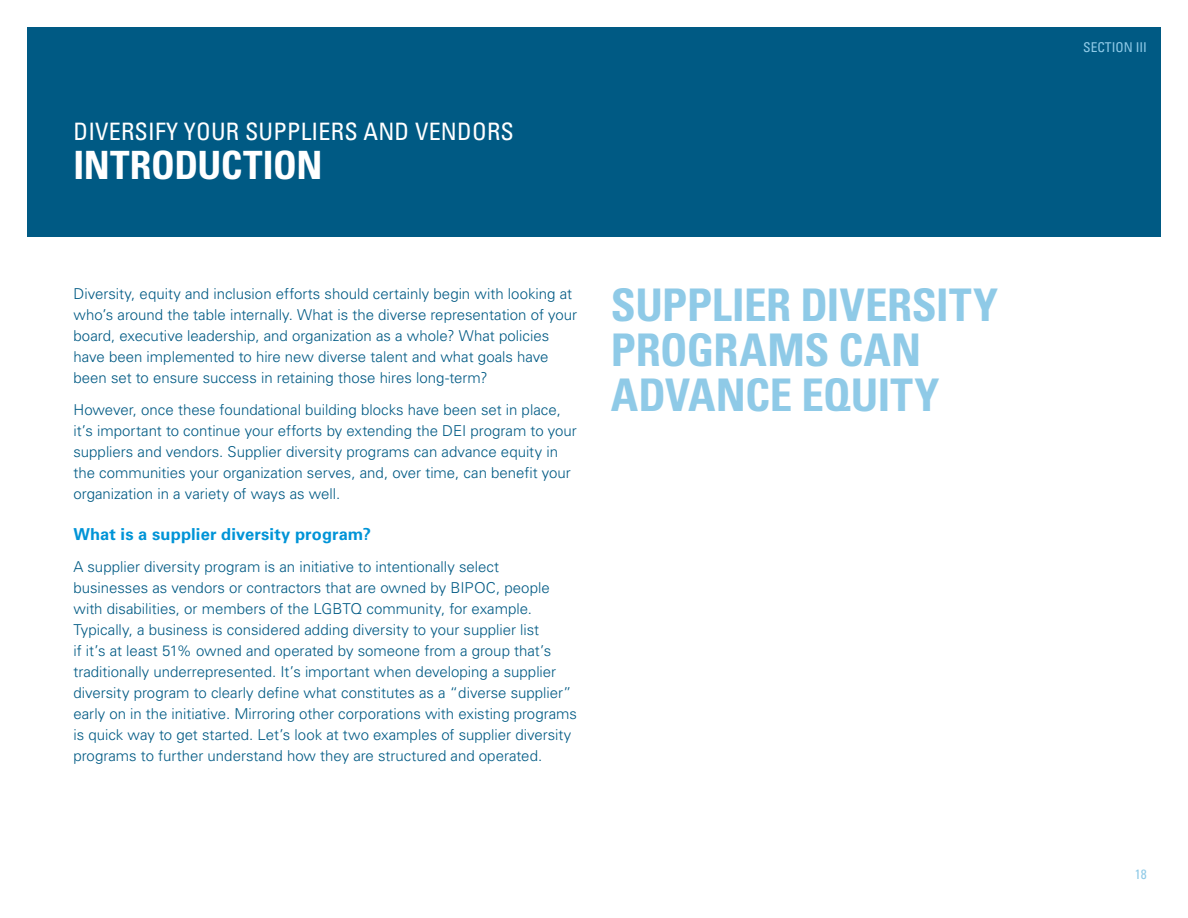
<style>
.page{position:relative;width:1188px;height:918px;background:#fff}
.page>*{position:absolute;margin:0;border:0;box-sizing:border-box;transform-origin:0 0}
.t1{font:700 condensed 45px "Univers";letter-spacing:-.005em;color:#8fcae7}
.t2{font:700 condensed 39px "Univers";letter-spacing:-.015em;color:#fff}
.t3{font:condensed 24px "Univers";letter-spacing:.01em;color:#fff}
.t4{font:700 16.5px "Univers LT Std";letter-spacing:.01em;color:#0094d7}
.t5{font:300 15px/21px "Univers";color:#005a84}
.t6{font:condensed 13.5px "Univers";color:#8fcae7}
</style>
<div class="page">
<div style="left:27px;top:27px;width:1134px;height:210px;background:#005a84"></div>
<p class="t3" style="left:73px;top:117px;width:442px">DIVERSIFY YOUR SUPPLIERS AND VENDORS</p>
<p class="t2" style="left:73px;top:142px;width:251px">INTRODUCTION</p>
<p class="t5" style="left:73px;top:283px;width:505px">Diversity, equity and inclusion efforts should certainly begin with looking at who’s around the table internally. What is the diverse representation of your board, executive leadership, and organization as a whole? What policies have been implemented to hire new diverse talent and what goals have been set to ensure success in retaining those hires long-term?</p>
<p class="t5" style="left:73px;top:399px;width:505px">However, once these foundational building blocks have been set in place, it’s important to continue your efforts by extending the DEI program to your suppliers and vendors. Supplier diversity programs can advance equity in the communities your organization serves, and, over time, can benefit your organization in a variety of ways as well.</p>
<p class="t4" style="left:73px;top:524px;width:299px">What is a supplier diversity program?</p>
<p class="t5" style="left:73px;top:556px;width:505px">A supplier diversity program is an initiative to intentionally select businesses as vendors or contractors that are owned by BIPOC, people with disabilities, or members of the LGBTQ community, for example.<br>Typically, a business is considered adding diversity to your supplier list<br>if it’s at least 51% owned and operated by someone from a group that’s traditionally underrepresented. It’s important when developing a supplier diversity program to clearly define what constitutes as a “diverse supplier” early on in the initiative. Mirroring other corporations with existing programs is quick way to get started. Let’s look at two examples of supplier diversity programs to further understand how they are structured and operated.</p>
<p class="t1" style="left:611px;top:277px;width:389px">SUPPLIER DIVERSITY</p>
<p class="t1" style="left:611px;top:322px;width:312px">PROGRAMS CAN</p>
<p class="t1" style="left:611px;top:367px;width:330px">ADVANCE EQUITY</p>
<p class="t6" style="left:1083px;top:39px;width:65px">SECTION III</p>
<p class="t6" style="left:1135px;top:866px;width:13px">18</p>
</div>
